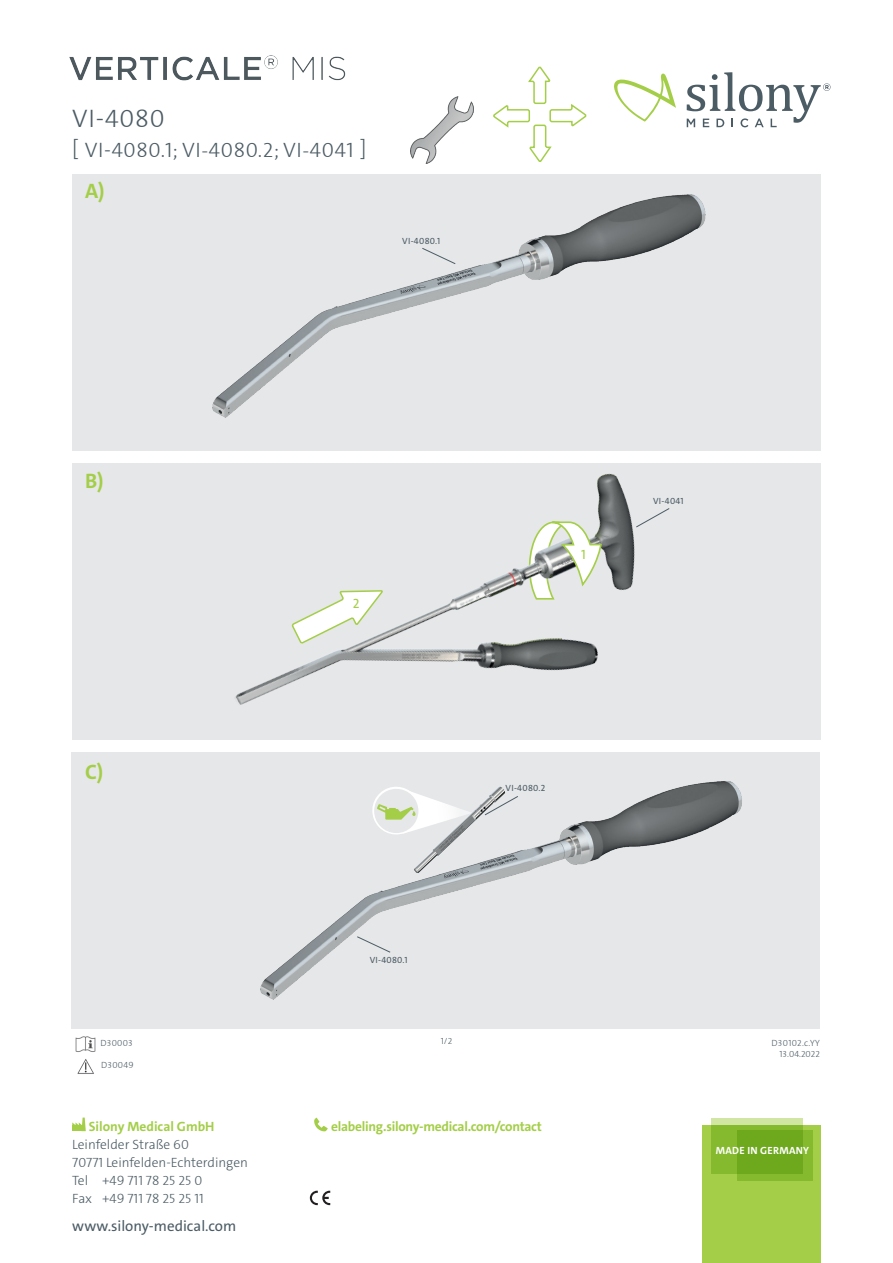
<style>
.page{position:relative;width:893px;height:1263px;background:#fff}
.page>*{position:absolute;margin:0;border:0;box-sizing:border-box;transform-origin:0 0}
.t1{font:300 25.5px "The Sans Caps";color:#4c5c65}
.t2{font:300 21px "The Sans Caps";letter-spacing:.03em;color:#4c5c65}
.t3{font:700 21px "The Sans C4 s";color:#a4ce48}
.t4{font:15px "The Sans C4 s";color:#4c5c65}
.t5{font:300 13.5px/18px "The Sans C4 s";color:#4c5c65}
.t6{font:700 13.5px "The Sans C4 s";letter-spacing:-.02em;color:#a4ce48}
.t7{font:300 13.5px/18px "The Sans Caps";color:#4c5c65}
.t8{font:700 13.5px "The Sans C4 s";color:#a4ce48}
.t9{font:13.5px "The Sans C4 s";color:#a4ce48}
.t10{font:700 10.5px "The Sans C4 s";letter-spacing:.025em;color:#fff}
.t11{font:9px "The Sans C4 s";letter-spacing:.03em;color:#4c5c65}
.t12{font:300 9px "The Sans Caps";letter-spacing:.03em;color:#4c5c65}
.t13{font:300 9px "The Sans C4 s";color:#4c5c65}
.s1{font-family:"The Sans C4 s"}
.s2{font-family:"The Sans Caps"}
</style>
<div class="page">
<div style="left:72px;top:463px;width:749px;height:277px;background:#e6e7e9"></div>
<div style="left:72px;top:753px;width:748px;height:276px;background:#e6e7e9"></div>
<div style="left:72px;top:174px;width:749px;height:277px;background:#e6e7e9"></div>
<img style="left:260px;top:914px;width:116px;height:86px">
<img style="left:124px;top:473px;width:678px;height:441px">
<svg style="left:527px;top:521px;width:76px;height:80px"></svg>
<div style="left:702px;top:1125px;width:119px;height:138px;background:#a4ce48"></div>
<svg style="left:711px;top:1118px;width:92px;height:56px;background:#9bc64f"></svg>
<svg style="left:737px;top:1130px;width:75px;height:51px;background:#73ac21"></svg>
<svg style="left:614px;top:73px;width:62px;height:49px"></svg>
<svg style="left:687px;top:72px;width:143px;height:55px"></svg>
<img style="left:212px;top:163px;width:494px;height:255px">
<svg style="left:492px;top:66px;width:96px;height:98px"></svg>
<img style="left:69px;top:55px;width:277px;height:26px">
<svg style="left:421px;top:247px;width:35px;height:18px"></svg>
<svg style="left:356px;top:936px;width:35px;height:17px"></svg>
<svg style="left:484px;top:795px;width:35px;height:21px"></svg>
<svg style="left:635px;top:507px;width:35px;height:21px"></svg>
<svg style="left:72px;top:1117px;width:14px;height:14px"></svg>
<div style="left:72px;top:1125px;width:12px;height:6px;background:#a4ce48"></div>
<svg style="left:314px;top:1117px;width:14px;height:14px"></svg>
<svg style="left:310px;top:1191px;width:20px;height:14px"></svg>
<img style="left:75px;top:1036px;width:21px;height:16px">
<img style="left:410px;top:97px;width:63px;height:66px">
<img style="left:77px;top:1059px;width:17px;height:15px">
<h1 class="t1" style="left:72px;top:97px;width:94px"><span class="s1">VI-</span>4080</h1>
<h2 class="t2" style="left:72px;top:132px;width:296px"><span class="s1">[ VI-</span>4080.1; VI-4080.2; VI-4041 <span class="s1">]</span></h2>
<h2 class="t3" style="left:85px;top:178px;width:21px">A)</h2>
<p class="t11" style="left:402px;top:235px;width:39px">VI-4080.1</p>
<h2 class="t3" style="left:85px;top:467px;width:20px">B)</h2>
<h2 class="t3" style="left:85px;top:758px;width:20px">C)</h2>
<p class="t9" style="left:353px;top:595px;width:8px">2</p>
<p class="t9" style="left:581px;top:546px;width:6px">1</p>
<p class="t11" style="left:506px;top:782px;width:41px">VI-4080.2</p>
<p class="t12" style="left:100px;top:1035px;width:34px"><span class="s1">D</span>30003</p>
<p class="t12" style="left:101px;top:1057px;width:34px"><span class="s1">D</span>30049</p>
<p class="t11" style="left:370px;top:955px;width:39px">VI-4080.1</p>
<p class="t12" style="left:441px;top:1033px;width:13px">1/2</p>
<p class="t8" style="left:89px;top:1118px;width:127px">Silony Medical GmbH</p>
<p class="t6" style="left:331px;top:1118px;width:212px">elabeling.silony-medical.com/contact</p>
<p class="t5" style="left:72px;top:1136px;width:177px">Leinfelder Straße <span class="s2">60<br>70771</span> Leinfelden-Echterdingen</p>
<p class="t7" style="left:72px;top:1171px;width:133px"><span class="s1">Tel +</span>49 711 78 25 25 0<br><span class="s1">Fax +</span>49 711 78 25 25 11</p>
<p class="t4" style="left:72px;top:1216px;width:165px">www.silony-medical.com</p>
<p class="t11" style="left:653px;top:495px;width:32px">VI-4041</p>
<p class="t13" style="left:771px;top:1037px;width:50px">D<span class="s2">30102</span>.c.YY</p>
<p class="t12" style="left:779px;top:1046px;width:42px">13.04.2022</p>
<p class="t10" style="left:716px;top:1144px;width:95px">MADE IN GERMANY</p>
</div>
